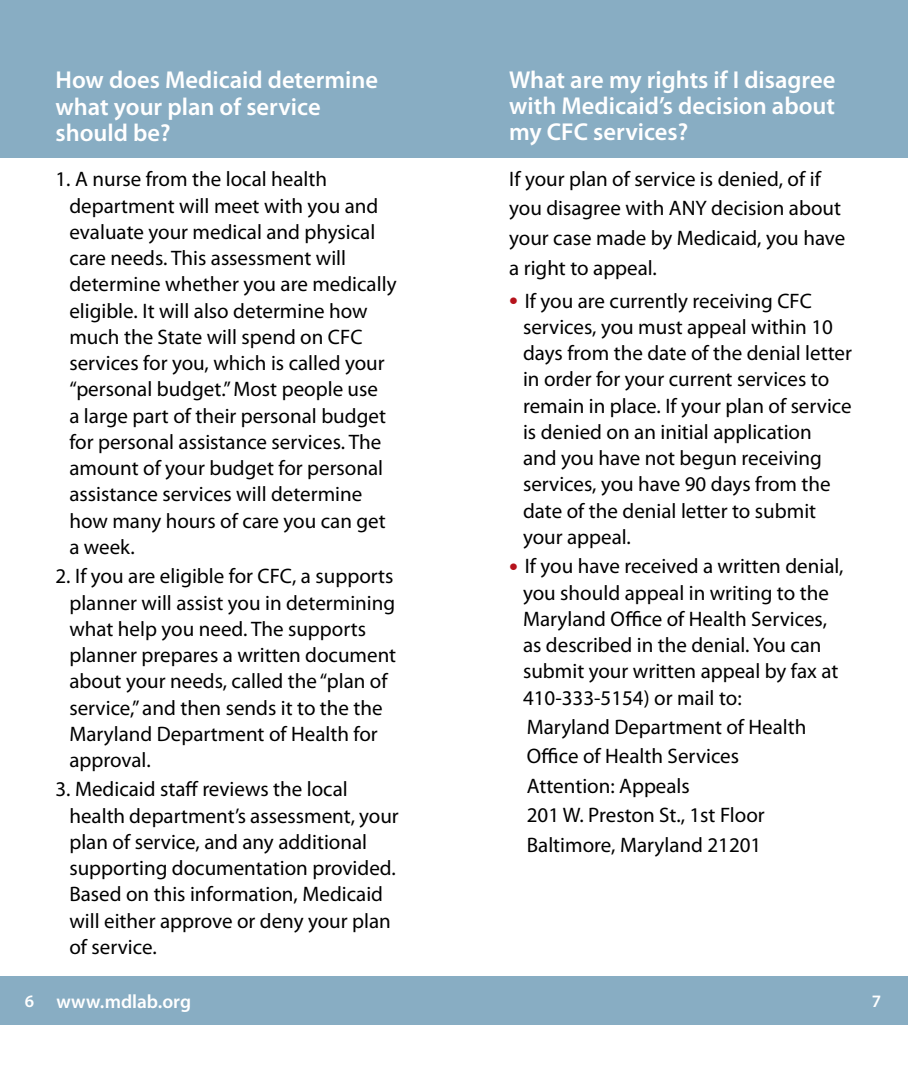
<style>
.page{position:relative;width:908px;height:1071px;background:#fff}
.page>*{position:absolute;margin:0;border:0;box-sizing:border-box;transform-origin:0 0}
.t1{font:600 24.5px/26.2px "Myriad Pro";color:#fff}
.t2{font:21px/26.2px "Myriad Pro";color:#000}
.t3{font:600 19.25px "Myriad Pro";color:#fff}
.t4{font:600 17.5px "Myriad Pro";color:#fff}
.s1{font-size:31.5px;color:#b5121b}
.s2{font-size:17.5px}
</style>
<div class="page">
<div style="left:0;top:976px;width:907px;height:49px;background:#88adc3"></div>
<div style="left:0;top:0;width:907px;height:158px;background:#88adc3"></div>
<p class="t1" style="left:55px;top:66px;width:324px">How does Medicaid determine what your plan of service should be?</p>
<p class="t2" style="left:69px;top:166px;width:328px;text-indent:-14px">1. A nurse from the local health department will meet with you and evaluate your medical and physical care needs. This assessment will determine whether you are medically eligible. It will also determine how much the State will spend on CFC services for you, which is called your “personal budget.” Most people use<br>a large part of their personal budget for personal assistance services. The amount of your budget for personal assistance services will determine how many hours of care you can get a week.</p>
<p class="t2" style="left:69px;top:563px;width:328px;text-indent:-14px">2. If you are eligible for CFC, a supports planner will assist you in determining what help you need. The supports planner prepares a written document about your needs, called the “plan of service,” and then sends it to the the Maryland Department of Health for approval.</p>
<p class="t2" style="left:69px;top:776px;width:331px;text-indent:-14px">3. Medicaid staff reviews the local health department’s assessment, your plan of service, and any additional supporting documentation provided.<br>Based on this information, Medicaid will either approve or deny your plan of service.</p>
<p class="t1" style="left:509px;top:66px;width:327px;text-align:justify">What are my rights if I disagree with Medicaid’s decision about my CFC services?</p>
<p class="t2" style="left:509px;top:163px;width:337px;line-height:29.8px">If your plan of service is denied, of if you disagree with ANY decision about your case made by Medicaid, you have a right to appeal.</p>
<p class="t2" style="left:523px;top:287px;width:330px;text-indent:-14px"><span class="s1">•</span> If you are currently receiving CFC services, you must appeal within 10 days from the date of the denial letter in order for your current services to remain in place. If your plan of service is denied on an initial application<br>and you have not begun receiving services, you have 90 days from the date of the denial letter to submit your appeal.</p>
<p class="t2" style="left:523px;top:553px;width:322px;text-indent:-14px"><span class="s1">•</span> If you have received a written denial, you should appeal in writing to the Maryland Office of Health Services, as described in the denial. You can submit your written appeal by fax at 410-333-5154) or mail to:</p>
<p class="t2" style="left:526px;top:712px;width:281px;line-height:29.4px">Maryland Department of Health<br>Office of Health Services<br>Attention: Appeals<br>201 W. Preston St., 1st Floor<br>Baltimore, Maryland 21201</p>
<p class="t3" style="left:25px;top:989px;width:168px"><span class="s2">6</span> www.mdlab.org</p>
<p class="t4" style="left:871px;top:990px;width:11px">7</p>
</div>
